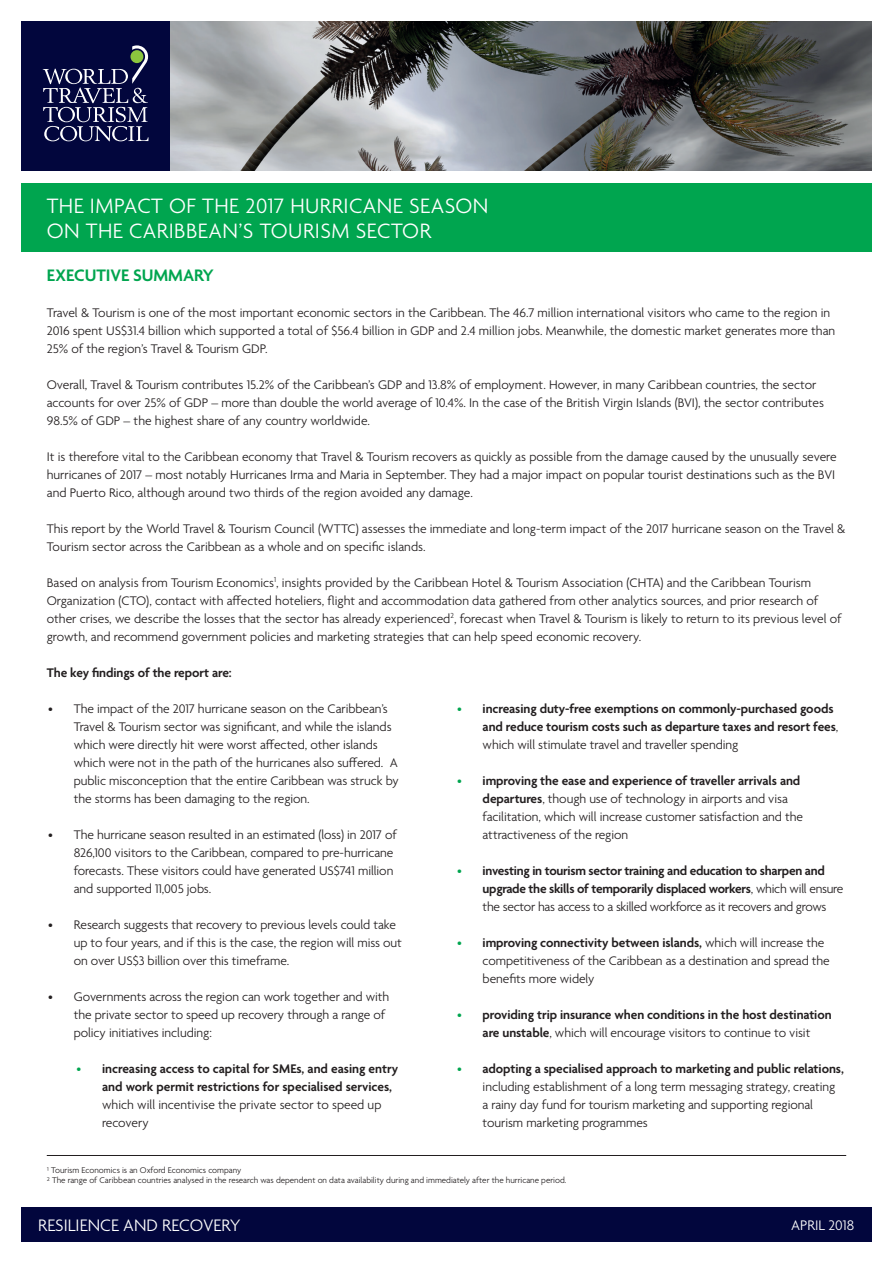
<style>
.page{position:relative;width:893px;height:1263px;background:#fff}
.page>*{position:absolute;margin:0;border:0;box-sizing:border-box;transform-origin:0 0}
.t1{font:300 22.5px/25.5px "Agenda";letter-spacing:.02em;color:#fff}
.t2{font:300 18px "Agenda";color:#fff}
.t3{font:600 18px "Agenda";letter-spacing:-.005em;color:#00a54f}
.t4{font:300 15px "Agenda";color:#fff}
.t5{font:300 13.5px/18px "Agenda";letter-spacing:-.005em;color:#231f20}
.t6{font:600 13.5px/18px "Agenda";letter-spacing:-.005em;color:#231f20}
.t7{font:300 9px/10.8px "Agenda";color:#231f20}
.s1{font-weight:300;color:#00a54f}
.s2{font-weight:300}
.s3{color:#00a54f}
.s4{font-weight:600}
</style>
<div class="page">
<div style="left:21px;top:1208px;width:851px;height:34px;background:#02063d"></div>
<div style="left:21px;top:183px;width:851px;height:68px;background:#00a54f"></div>
<img style="left:170px;top:21px;width:702px;height:149px">
<div style="left:21px;top:21px;width:149px;height:149px;background:#02063d"></div>
<svg style="left:43px;top:45px;width:106px;height:96px"></svg>
<div style="left:130px;top:50px;width:13px;height:13px;background:#8bc63e;border-radius:50%"></div>
<hr style="left:47px;top:1155px;width:799px;height:1px;background:#231f20">
<h1 class="t1" style="left:47px;top:194px;width:443px">THE IMPACT OF THE 2017 HURRICANE SEASON<br>ON THE CARIBBEAN’S TOURISM SECTOR</h1>
<h2 class="t3" style="left:47px;top:265px;width:169px">EXECUTIVE SUMMARY</h2>
<p class="t5" style="left:47px;top:304px;width:790px">Travel &amp; Tourism is one of the most important economic sectors in the Caribbean. The 46.7 million international visitors who came to the region in<br>2016 spent US$31.4 billion which supported a total of $56.4 billion in GDP and 2.4 million jobs. Meanwhile, the domestic market generates more than<br>25% of the region’s Travel &amp; Tourism GDP.</p>
<p class="t5" style="left:47px;top:376px;width:779px">Overall, Travel &amp; Tourism contributes 15.2% of the Caribbean’s GDP and 13.8% of employment. However, in many Caribbean countries, the sector accounts for over 25% of GDP – more than double the world average of 10.4%. In the case of the British Virgin Islands (BVI), the sector contributes<br>98.5% of GDP – the highest share of any country worldwide.</p>
<p class="t5" style="left:47px;top:448px;width:791px;text-align:justify">It is therefore vital to the Caribbean economy that Travel &amp; Tourism recovers as quickly as possible from the damage caused by the unusually severe hurricanes of 2017 – most notably Hurricanes Irma and Maria in September. They had a major impact on popular tourist destinations such as the BVI and Puerto Rico, although around two thirds of the region avoided any damage.</p>
<p class="t5" style="left:47px;top:520px;width:800px">This report by the World Travel &amp; Tourism Council (WTTC) assesses the immediate and long-term impact of the 2017 hurricane season on the Travel &amp;<br>Tourism sector across the Caribbean as a whole and on specific islands.</p>
<p class="t5" style="left:47px;top:574px;width:796px">Based on analysis from Tourism Economics<sup>1</sup>, insights provided by the Caribbean Hotel &amp; Tourism Association (CHTA) and the Caribbean Tourism Organization (CTO), contact with affected hoteliers, flight and accommodation data gathered from other analytics sources, and prior research of other crises, we describe the losses that the sector has already experienced<sup>2</sup>, forecast when Travel &amp; Tourism is likely to return to its previous level of growth, and recommend government policies and marketing strategies that can help speed economic recovery.</p>
<p class="t6" style="left:47px;top:664px;width:187px">The key findings of the report are:</p>
<p class="t5" style="left:74px;top:700px;width:327px;text-indent:-26px">• The impact of the 2017 hurricane season on the Caribbean’s Travel &amp; Tourism sector was significant, and while the islands which were directly hit were worst affected, other islands which were not in the path of the hurricanes also suffered. A public misconception that the entire Caribbean was struck by the storms has been damaging to the region.</p>
<p class="t5" style="left:74px;top:826px;width:325px;text-indent:-26px">• The hurricane season resulted in an estimated (loss) in 2017 of 826,100 visitors to the Caribbean, compared to pre-hurricane forecasts. These visitors could have generated US$741 million and supported 11,005 jobs.</p>
<p class="t5" style="left:74px;top:916px;width:330px;text-indent:-26px">• Research suggests that recovery to previous levels could take up to four years, and if this is the case, the region will miss out on over US$3 billion over this timeframe.</p>
<p class="t5" style="left:74px;top:988px;width:317px;text-indent:-26px">• Governments across the region can work together and with the private sector to speed up recovery through a range of policy initiatives including:</p>
<p class="t6" style="left:102px;top:1060px;width:298px;text-indent:-26px"><span class="s1">•</span> increasing access to capital for SMEs, and easing entry and work permit restrictions for specialised services,</p>
<p class="t5" style="left:102px;top:1096px;width:281px">which will incentivise the private sector to speed up recovery</p>
<p class="t6" style="left:483px;top:700px;width:357px;text-indent:-26px"><span class="s1">•</span> increasing duty-free exemptions on commonly-purchased goods and reduce tourism costs such as departure taxes and resort fees<span class="s2">, which will stimulate travel and traveller spending</span></p>
<p class="t5" style="left:483px;top:772px;width:322px;text-indent:-26px"><span class="s3">•</span> <span class="s4">improving the ease and experience of traveller arrivals and departures</span>, though use of technology in airports and visa facilitation, which will increase customer satisfaction and the attractiveness of the region</p>
<p class="t6" style="left:483px;top:862px;width:362px;text-indent:-26px"><span class="s1">•</span> investing in tourism sector training and education to sharpen and upgrade the skills of temporarily displaced workers<span class="s2">, which will ensure the sector has access to a skilled workforce as it recovers and grows</span></p>
<p class="t5" style="left:483px;top:934px;width:349px;text-indent:-26px"><span class="s3">•</span> <span class="s4">improving connectivity between islands,</span> which will increase the competitiveness of the Caribbean as a destination and spread the benefits more widely</p>
<p class="t6" style="left:457px;top:1006px;width:376px;text-align:center"><span class="s1">•</span> providing trip insurance when conditions in the host destination are unstable<span class="s2">, which will encourage visitors to continue to visit</span></p>
<p class="t5" style="left:483px;top:1060px;width:363px;text-indent:-26px"><span class="s3">•</span> <span class="s4">adopting a specialised approach to marketing and public relations, </span>including establishment of a long term messaging strategy, creating a rainy day fund for tourism marketing and supporting regional tourism marketing programmes</p>
<p class="t7" style="left:47px;top:1165px;width:521px">¹ Tourism Economics is an Oxford Economics company<br>² The range of Caribbean countries analysed in the research was dependent on data availability during and immediately after the hurricane period.</p>
<h2 class="t2" style="left:38px;top:1216px;width:204px">RESILIENCE AND RECOVERY</h2>
<p class="t4" style="left:791px;top:1217px;width:64px">APRIL 2018</p>
</div>
